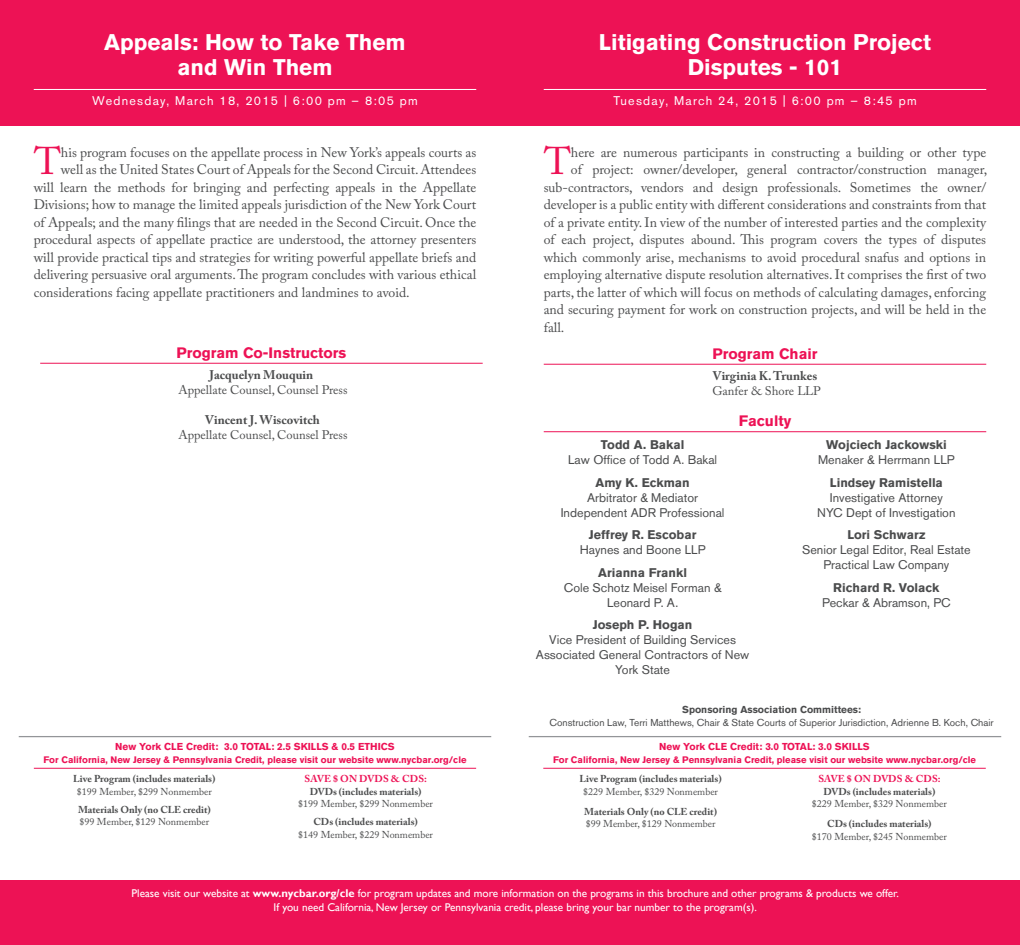
<style>
.page{position:relative;width:1020px;height:945px;background:#fff}
.page>*{position:absolute;margin:0;border:0;box-sizing:border-box;transform-origin:0 0}
.Inside__Main_Copy_F{font:38.38px "Adobe Caslon Pro";color:#ed1255}
.Inside__Title_Bold{font:700 22.5px/25px "Akzidenz Grotesk BQ";color:#fff;text-align:center}
.Inside__Name_Catego{font:700 15px "Akzidenz Grotesk BQ";color:#ed1255}
.Inside__Main_Copy_F-2{font:13.75px "Adobe Caslon Pro";color:#4b4c4d}
.t1{font:12.5px/15px "Akzidenz Grotesk BQ";color:#4b4c4d;text-align:center}
.t2{font:700 12.5px "Akzidenz Grotesk BQ";color:#4b4c4d}
.Inside__Name{font:12.5px/15px "Adobe Caslon Pro";color:#4b4c4d;text-align:center}
.Inside__Title_Date{font:12.5px "Akzidenz Grotesk BQ";letter-spacing:.1em;color:#fff}
.Inside__Name-2{font:700 12.5px/15px "Adobe Caslon Pro";color:#4b4c4d}
.t3{font:11.25px/13.8px "Gill Sans";color:#fff;text-align:center}
.Inside__Footer_Pric{font:10px/20px "Adobe Caslon Pro";color:#4b4c4d;text-align:center}
.Inside__Footer_Pric-2{font:700 10px/20px "Adobe Caslon Pro";color:#4b4c4d}
.Inside__Name_Catego-2{font:10px/12.5px "Akzidenz Grotesk BQ";color:#4b4c4d;text-align:center}
.Inside__Footer_Cred{font:700 10px "Akzidenz Grotesk BQ";color:#ed1255}
.Inside__Footer_Prod{font:700 10px "Adobe Caslon Pro";color:#4b4c4d}
.Inside__Footer_Pric-3{font:700 10px "Adobe Caslon Pro";letter-spacing:.015em;color:#ed1255}
.Inside__Footer_Cred-2{font:700 9.38px "Akzidenz Grotesk BQ";color:#ed1255}
.s1{font-weight:700}
.s2{font-weight:400}
</style>
<div class="page">
<div style="left:0;top:881px;width:1020px;height:64px;background:#ed1255"></div>
<div style="left:0;top:0;width:510px;height:125px;background:#ed1255"></div>
<hr style="left:34px;top:89px;width:442px;height:1px;background:#fff">
<div style="left:510px;top:0;width:510px;height:125px;background:#ed1255"></div>
<hr style="left:544px;top:89px;width:442px;height:1px;background:#fff">
<hr style="left:34px;top:768px;width:442px;height:1px;background:#ed1255">
<hr style="left:19px;top:736px;width:472px;height:1px;background:#939598">
<hr style="left:529px;top:736px;width:472px;height:1px;background:#939598">
<hr style="left:544px;top:364px;width:442px;height:1px;background:#ed1255">
<hr style="left:544px;top:431px;width:442px;height:1px;background:#ed1255">
<hr style="left:543px;top:768px;width:443px;height:1px;background:#ed1255">
<hr style="left:40px;top:363px;width:443px;height:1px;background:#ed1255">
<p class="Inside__Title_Bold" style="left:104px;top:29px;width:303px">Appeals: How to Take Them and Win Them</p>
<p class="Inside__Title_Date" style="left:92px;top:93px;width:327px">Wednesday, March 18, 2015 | 6:00 pm – 8:05 pm</p>
<p class="Inside__Main_Copy_F" style="left:34px;top:138px;width:28px">T</p>
<p class="Inside__Main_Copy_F-2" style="left:61px;top:144px;width:417px">his program focuses on the appellate process in New York’s appeals courts as</p>
<p class="Inside__Main_Copy_F-2" style="left:61px;top:161px;width:417px">well as the United States Court of Appeals for the Second Circuit. Attendees</p>
<p class="Inside__Main_Copy_F-2" style="left:34px;top:179px;width:444px">will learn the methods for bringing and perfecting appeals in the Appellate</p>
<p class="Inside__Main_Copy_F-2" style="left:34px;top:196px;width:444px">Divisions; how to manage the limited appeals jurisdiction of the New York Court</p>
<p class="Inside__Main_Copy_F-2" style="left:34px;top:214px;width:444px">of Appeals; and the many filings that are needed in the Second Circuit. Once the</p>
<p class="Inside__Main_Copy_F-2" style="left:34px;top:231px;width:444px">procedural aspects of appellate practice are understood, the attorney presenters</p>
<p class="Inside__Main_Copy_F-2" style="left:34px;top:249px;width:444px">will provide practical tips and strategies for writing powerful appellate briefs and</p>
<p class="Inside__Main_Copy_F-2" style="left:34px;top:266px;width:444px">delivering persuasive oral arguments. The program concludes with various ethical</p>
<p class="Inside__Main_Copy_F-2" style="left:34px;top:284px;width:378px">considerations facing appellate practitioners and landmines to avoid.</p>
<p class="Inside__Name_Catego" style="left:177px;top:344px;width:171px">Program Co-Instructors</p>
<p class="Inside__Name" style="left:179px;top:367px;width:171px"><span class="s1">Jacquelyn Mouquin<br></span>Appellate Counsel, Counsel Press</p>
<p class="Inside__Name" style="left:179px;top:412px;width:171px"><span class="s1">Vincent J. Wiscovitch<br></span>Appellate Counsel, Counsel Press</p>
<p class="Inside__Footer_Cred" style="left:115px;top:741px;width:281px">New York CLE Credit: 3.0 TOTAL: 2.5 SKILLS &amp; 0.5 ETHICS</p>
<p class="Inside__Footer_Cred-2" style="left:43px;top:754px;width:425px">For California, New Jersey &amp; Pennsylvania Credit, please visit our website www.nycbar.org/cle</p>
<p class="Inside__Footer_Prod" style="left:73px;top:773px;width:144px">Live Program (includes materials)</p>
<p class="Inside__Footer_Pric" style="left:77px;top:781px;width:136px">$199 Member, $299 Nonmember</p>
<p class="Inside__Footer_Pric-2" style="left:78px;top:799px;width:134px">Materials Only (no CLE credit)</p>
<p class="Inside__Footer_Pric" style="left:79px;top:812px;width:131px">$99 Member, $129 Nonmember</p>
<p class="Inside__Footer_Pric-3" style="left:305px;top:773px;width:124px">SAVE $ ON DVDS &amp; CDS:</p>
<p class="Inside__Footer_Pric-2" style="left:310px;top:781px;width:113px">DVDs (includes materials)</p>
<p class="Inside__Footer_Pric" style="left:298px;top:794px;width:136px">$199 Member, $299 Nonmember</p>
<p class="Inside__Footer_Pric-2" style="left:313px;top:812px;width:106px">CDs (includes materials)</p>
<p class="Inside__Footer_Pric" style="left:298px;top:824px;width:136px">$149 Member, $229 Nonmember</p>
<p class="Inside__Title_Bold" style="left:599px;top:29px;width:334px">Litigating Construction Project<br>Disputes - 101</p>
<p class="Inside__Title_Date" style="left:613px;top:93px;width:305px">Tuesday, March 24, 2015 | 6:00 pm – 8:45 pm</p>
<p class="Inside__Main_Copy_F" style="left:544px;top:138px;width:28px">T</p>
<p class="Inside__Main_Copy_F-2" style="left:571px;top:144px;width:417px">here are numerous participants in constructing a building or other type</p>
<p class="Inside__Main_Copy_F-2" style="left:571px;top:161px;width:418px">of project: owner/developer, general contractor/construction manager,</p>
<p class="Inside__Main_Copy_F-2" style="left:544px;top:179px;width:444px">sub-contractors, vendors and design professionals. Sometimes the owner/</p>
<p class="Inside__Main_Copy_F-2" style="left:544px;top:196px;width:444px">developer is a public entity with different considerations and constraints from that</p>
<p class="Inside__Main_Copy_F-2" style="left:544px;top:214px;width:444px">of a private entity. In view of the number of interested parties and the complexity</p>
<p class="Inside__Main_Copy_F-2" style="left:544px;top:231px;width:444px">of each project, disputes abound. This program covers the types of disputes</p>
<p class="Inside__Main_Copy_F-2" style="left:544px;top:249px;width:444px">which commonly arise, mechanisms to avoid procedural snafus and options in</p>
<p class="Inside__Main_Copy_F-2" style="left:544px;top:266px;width:444px">employing alternative dispute resolution alternatives. It comprises the first of two</p>
<p class="Inside__Main_Copy_F-2" style="left:544px;top:284px;width:444px">parts, the latter of which will focus on methods of calculating damages, enforcing</p>
<p class="Inside__Main_Copy_F-2" style="left:544px;top:301px;width:444px">and securing payment for work on construction projects, and will be held in the</p>
<p class="Inside__Main_Copy_F-2" style="left:544px;top:319px;width:22px">fall.</p>
<p class="Inside__Name_Catego" style="left:713px;top:345px;width:106px">Program Chair</p>
<p class="Inside__Name-2" style="left:712px;top:368px;width:110px">Virginia K. Trunkes<br><span class="s2">Ganfer &amp; Shore LLP</span></p>
<p class="Inside__Name_Catego" style="left:739px;top:413px;width:54px">Faculty</p>
<p class="t2" style="left:601px;top:438px;width:85px">Todd A. Bakal</p>
<p class="t1" style="left:568px;top:452px;width:151px">Law Office of Todd A. Bakal</p>
<p class="t2" style="left:596px;top:475px;width:96px">Amy K. Eckman</p>
<p class="t1" style="left:587px;top:490px;width:112px">Arbitrator &amp; Mediator</p>
<p class="t1" style="left:561px;top:505px;width:165px">Independent ADR Professional</p>
<p class="t2" style="left:589px;top:528px;width:109px">Jeffrey R. Escobar</p>
<p class="t1" style="left:580px;top:542px;width:127px">Haynes and Boone LLP</p>
<p class="t2" style="left:598px;top:565px;width:90px">Arianna Frankl</p>
<p class="t1" style="left:564px;top:580px;width:159px">Cole Schotz Meisel Forman &amp;<br>Leonard P. A.</p>
<p class="t2" style="left:593px;top:618px;width:101px">Joseph P. Hogan</p>
<p class="t1" style="left:549px;top:632px;width:188px">Vice President of Building Services</p>
<p class="t1" style="left:536px;top:647px;width:215px">Associated General Contractors of New<br>York State</p>
<p class="t2" style="left:826px;top:438px;width:122px">Wojciech Jackowski</p>
<p class="t1" style="left:818px;top:452px;width:138px">Menaker &amp; Herrmann LLP</p>
<p class="t1" style="left:830px;top:475px;width:115px;text-align:left"><span class="s1">Lindsey Ramistella<br></span>Investigative Attorney</p>
<p class="t1" style="left:817px;top:505px;width:140px">NYC Dept of Investigation</p>
<p class="t2" style="left:847px;top:528px;width:80px">Lori Schwarz</p>
<p class="t1" style="left:802px;top:542px;width:170px">Senior Legal Editor, Real Estate</p>
<p class="t1" style="left:823px;top:557px;width:127px">Practical Law Company</p>
<p class="t2" style="left:833px;top:580px;width:108px">Richard R. Volack</p>
<p class="t1" style="left:822px;top:595px;width:130px">Peckar &amp; Abramson, PC</p>
<p class="Inside__Name_Catego-2" style="left:549px;top:703px;width:446px"><span class="s1">Sponsoring Association Committees:<br></span>Construction Law, Terri Matthews, Chair &amp; State Courts of Superior Jurisdiction, Adrienne B. Koch, Chair</p>
<p class="Inside__Footer_Cred" style="left:659px;top:741px;width:212px">New York CLE Credit: 3.0 TOTAL: 3.0 SKILLS</p>
<p class="Inside__Footer_Cred-2" style="left:553px;top:754px;width:425px">For California, New Jersey &amp; Pennsylvania Credit, please visit our website www.nycbar.org/cle</p>
<p class="Inside__Footer_Prod" style="left:580px;top:773px;width:144px">Live Program (includes materials)</p>
<p class="Inside__Footer_Pric-2" style="left:583px;top:781px;width:136px"><span class="s2">$229 Member, $329 Nonmember<br></span>Materials Only (no CLE credit)</p>
<p class="Inside__Footer_Pric" style="left:586px;top:814px;width:131px">$99 Member, $129 Nonmember</p>
<p class="Inside__Footer_Pric-3" style="left:818px;top:773px;width:124px">SAVE $ ON DVDS &amp; CDS:</p>
<p class="Inside__Footer_Pric-2" style="left:823px;top:781px;width:113px">DVDs (includes materials)</p>
<p class="Inside__Footer_Pric" style="left:812px;top:794px;width:136px">$229 Member, $329 Nonmember<br><span class="s1">CDs (includes materials)</span></p>
<p class="Inside__Footer_Pric" style="left:812px;top:826px;width:136px">$170 Member, $245 Nonmember</p>
<p class="t3" style="left:132px;top:887px;width:769px">Please visit our website at <span class="s1">www.nycbar.org/cle</span> for program updates and more information on the programs in this brochure and other programs &amp; products we offer.<br>If you need California, New Jersey or Pennsylvania credit, please bring your bar number to the program(s).</p>
</div>
